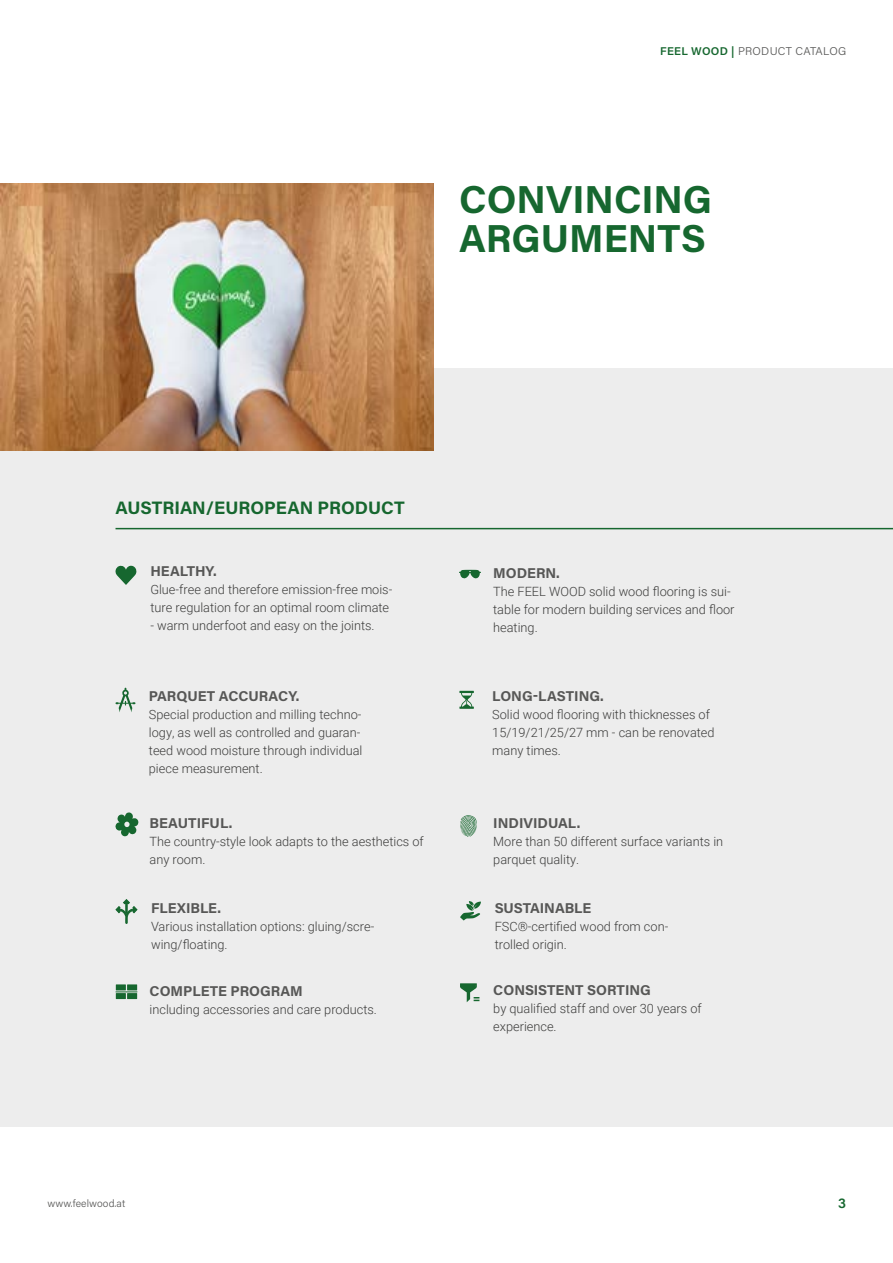
<style>
.page{position:relative;width:893px;height:1263px;background:#fff}
.page>*{position:absolute;margin:0;border:0;box-sizing:border-box;transform-origin:0 0}
.t1{font:700 39px/39px "Acumin Pro";color:#16672f}
.t2{font:700 18px "Acumin Pro";color:#16672f}
.t3{font:700 14.25px "Acumin Pro";color:#575756}
.t4{font:600 14.25px "Acumin Pro";color:#16672f}
.t5{font:300 12.75px/18px "Roboto";color:#3c3c3b}
.t6{font:300 11.25px "Acumin Pro";letter-spacing:.025em;color:#575756}
.t7{font:300 10.5px "Acumin Pro";letter-spacing:.005em;color:#575756}
.t8{font:900 10.5px "Acumin Pro";color:#16672f}
.s1{font-weight:600;color:#16672f}
</style>
<div class="page">
<div style="left:0;top:369px;width:893px;height:758px;background:#ededed"></div>
<img style="left:0;top:184px;width:434px;height:266px">
<hr style="left:116px;top:528px;width:777px;height:1px;background:#16672f">
<svg style="left:115px;top:899px;width:23px;height:25px"></svg>
<svg style="left:460px;top:901px;width:21px;height:19px"></svg>
<div style="left:116px;top:993px;width:10px;height:6px;background:#16672f"></div>
<div style="left:127px;top:993px;width:10px;height:6px;background:#16672f"></div>
<div style="left:116px;top:984px;width:10px;height:6px;background:#16672f"></div>
<div style="left:127px;top:984px;width:10px;height:6px;background:#16672f"></div>
<svg style="left:116px;top:991px;width:21px;height:1px"></svg>
<svg style="left:460px;top:983px;width:17px;height:19px"></svg>
<svg style="left:459px;top:691px;width:15px;height:18px"></svg>
<svg style="left:116px;top:688px;width:19px;height:24px"></svg>
<svg style="left:115px;top:565px;width:22px;height:20px"></svg>
<svg style="left:459px;top:570px;width:22px;height:9px"></svg>
<svg style="left:460px;top:815px;width:17px;height:22px"></svg>
<svg style="left:115px;top:812px;width:24px;height:24px"></svg>
<p class="t6" style="left:660px;top:43px;width:187px"><span class="s1">FEEL WOOD |</span> PRODUCT CATALOG</p>
<h1 class="t1" style="left:459px;top:178px;width:255px">CONVINCING<br>ARGUMENTS</h1>
<h2 class="t2" style="left:116px;top:495px;width:291px">AUSTRIAN/EUROPEAN PRODUCT</h2>
<p class="t3" style="left:150px;top:561px;width:68px">HEALTHY.</p>
<p class="t5" style="left:150px;top:580px;width:243px">Glue-free and therefore emission-free mois&shy;ture regulation for an optimal room climate</p>
<p class="t5" style="left:150px;top:616px;width:226px">- warm underfoot and easy on the joints.</p>
<p class="t3" style="left:149px;top:686px;width:152px">PARQUET ACCURACY.</p>
<p class="t5" style="left:149px;top:705px;width:215px">Special production and milling techno&shy;logy, as well as controlled and guaran&shy;teed wood moisture through individual piece measurement.</p>
<p class="t3" style="left:150px;top:813px;width:84px">BEAUTIFUL.</p>
<p class="t5" style="left:150px;top:832px;width:276px">The country-style look adapts to the aesthetics of any room.</p>
<p class="t3" style="left:151px;top:898px;width:72px">FLEXIBLE.</p>
<p class="t5" style="left:151px;top:917px;width:225px">Various installation options: gluing/scre&shy;wing/floating.</p>
<p class="t3" style="left:150px;top:981px;width:155px">COMPLETE PROGRAM</p>
<p class="t5" style="left:150px;top:1000px;width:229px">including accessories and care products.</p>
<p class="t3" style="left:493px;top:563px;width:68px">MODERN.</p>
<p class="t5" style="left:493px;top:582px;width:243px">The FEEL WOOD solid wood flooring is sui&shy;table for modern building services and floor heating.</p>
<p class="t3" style="left:492px;top:686px;width:113px">LONG-LASTING.</p>
<p class="t5" style="left:492px;top:705px;width:224px">Solid wood flooring with thicknesses of<br>15/19/21/25/27 mm - can be renovated many times.</p>
<p class="t8" style="left:473px;top:990px;width:9px">=</p>
<p class="t3" style="left:493px;top:813px;width:89px">INDIVIDUAL.</p>
<p class="t5" style="left:493px;top:832px;width:231px">More than 50 different surface variants in parquet quality.</p>
<p class="t3" style="left:495px;top:898px;width:98px">SUSTAINABLE</p>
<p class="t5" style="left:495px;top:917px;width:175px">FSC®-certified wood from con&shy;trolled origin.</p>
<p class="t3" style="left:493px;top:980px;width:159px">CONSISTENT SORTING</p>
<p class="t5" style="left:493px;top:999px;width:210px">by qualified staff and over 30 years of experience.</p>
<p class="t7" style="left:48px;top:1196px;width:79px">www.feelwood.at</p>
<p class="t4" style="left:838px;top:1193px;width:9px">3</p>
</div>
